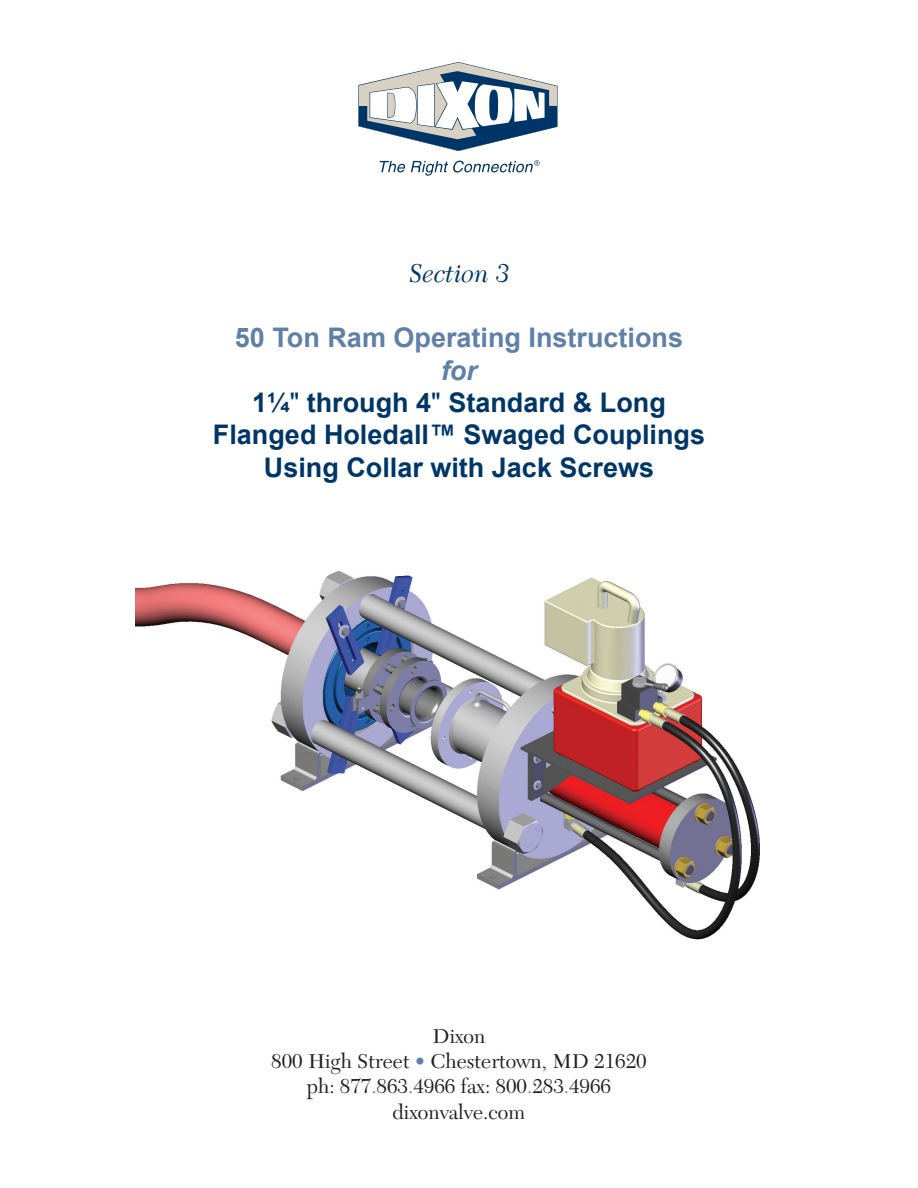
<style>
.page{position:relative;width:918px;height:1188px;background:#fff}
.page>*{position:absolute;margin:0;border:0;box-sizing:border-box;transform-origin:0 0}
.t1{font:700 27px "Arial";color:#003667}
.t2{font:700 27px "Arial";color:#6180a7}
.t3{font:italic 27px "New Caledonia";color:#003667}
.t4{font:italic 700 27px "Arial";color:#6180a7}
.t5{font:21px "New Caledonia";color:#231f20}
.s1{font-weight:400}
.s2{color:#6180a7}
</style>
<div class="page">
<svg style="left:380px;top:161px;width:25px;height:11px"></svg>
<svg style="left:358px;top:62px;width:200px;height:89px"></svg>
<svg style="left:411px;top:160px;width:129px;height:16px"></svg>
<img style="left:135px;top:570px;width:625px;height:370px">
<p class="t3" style="left:408px;top:259px;width:103px">Section 3</p>
<p class="t2" style="left:235px;top:319px;width:450px">50 Ton Ram Operating Instructions</p>
<p class="t4" style="left:441px;top:352px;width:37px">for</p>
<p class="t1" style="left:252px;top:384px;width:415px">1¼<span class="s1">"</span> through 4<span class="s1">"</span> Standard &amp; Long</p>
<p class="t1" style="left:213px;top:416px;width:494px">Flanged Holedall™ Swaged Couplings</p>
<p class="t1" style="left:264px;top:449px;width:392px">Using Collar with Jack Screws</p>
<p class="t5" style="left:433px;top:1024px;width:54px">Dixon</p>
<p class="t5" style="left:271px;top:1049px;width:377px">800 High Street <span class="s2">•</span> Chestertown, MD 21620</p>
<p class="t5" style="left:307px;top:1074px;width:306px">ph: 877<span class="s2">.</span>863<span class="s2">.</span>4966 fax: 800<span class="s2">.</span>283<span class="s2">.</span>4966</p>
<p class="t5" style="left:393px;top:1099px;width:134px">dixonvalve.com</p>
</div>
